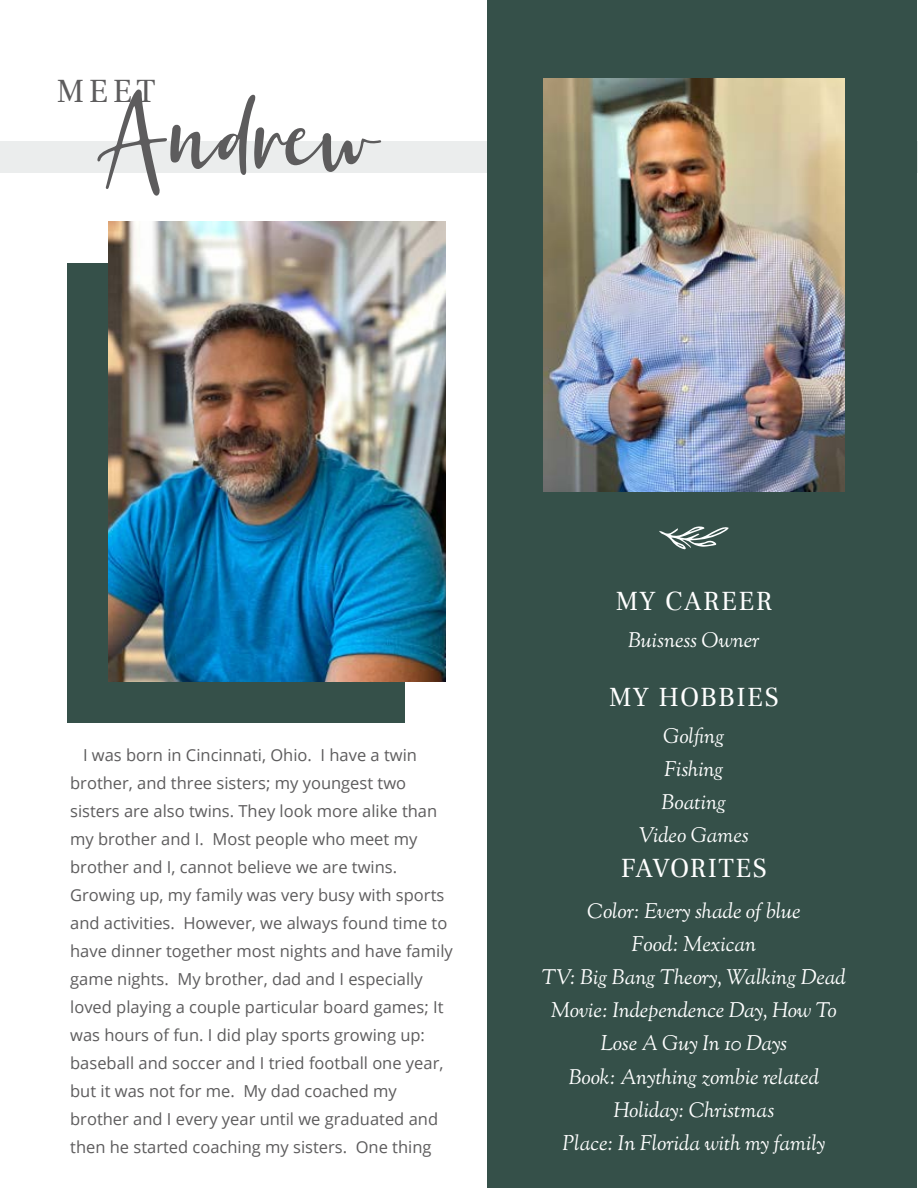
<style>
.page{position:relative;width:918px;height:1188px;background:#fff}
.page>*{position:absolute;margin:0;border:0;box-sizing:border-box;transform-origin:0 0}
.t1{font:108px "Bergenia Script";letter-spacing:.015em;color:#5d5c5d}
.t2{font:33px "Frank Ruhl Libre";color:#5d5c5d}
.t3{font:27px "Frank Ruhl Libre";letter-spacing:.055em;color:#fff}
.t4{font:27px "Frank Ruhl Libre";letter-spacing:.035em;color:#fff}
.t5{font:italic 21px/33.2px "Sorts Mill Goudy";letter-spacing:-.005em;color:#fff;text-align:center}
.t6{font:16.5px/27.9px "Open Sans";color:#5d5c5d}
</style>
<div class="page">
<div style="left:0;top:141px;width:918px;height:31px;background:#ebeded"></div>
<div style="left:68px;top:263px;width:337px;height:459px;background:#355049"></div>
<div style="left:488px;top:0;width:429px;height:1188px;background:#355049"></div>
<img style="left:108px;top:222px;width:338px;height:459px">
<img style="left:543px;top:78px;width:302px;height:413px">
<svg style="left:659px;top:526px;width:70px;height:23px"></svg>
<h2 class="t2" style="left:57px;top:71px;width:100px">MEET</h2>
<h1 class="t1" style="left:98px;top:68px;width:279px">Andrew</h1>
<p class="t6" style="left:70px;top:741px;width:384px;text-indent:13px">I was born in Cincinnati, Ohio. I have a twin brother, and three sisters; my youngest two sisters are also twins. They look more alike than my brother and I. Most people who meet my brother and I, cannot believe we are twins.<br>Growing up, my family was very busy with sports and activities. However, we always found time to have dinner together most nights and have family game nights. My brother, dad and I especially loved playing a couple particular board games; It was hours of fun. I did play sports growing up: baseball and soccer and I tried football one year, but it was not for me. My dad coached my brother and I every year until we graduated and then he started coaching my sisters. One thing</p>
<h3 class="t3" style="left:616px;top:584px;width:158px">MY CAREER</h3>
<p class="t5" style="left:628px;top:625px;width:133px">Buisness Owner</p>
<h3 class="t3" style="left:609px;top:680px;width:171px">MY HOBBIES</h3>
<p class="t5" style="left:639px;top:721px;width:111px">Golfing<br>Fishing<br>Boating<br>Video Games</p>
<h3 class="t4" style="left:621px;top:852px;width:148px">FAVORITES</h3>
<p class="t5" style="left:542px;top:896px;width:306px">Color: Every shade of blue<br>Food: Mexican<br>TV: Big Bang Theory, Walking Dead<br>Movie: Independence Day, How To<br>Lose A Guy In 10 Days<br>Book: Anything zombie related<br>Holiday: Christmas<br>Place: In Florida with my family</p>
</div>
